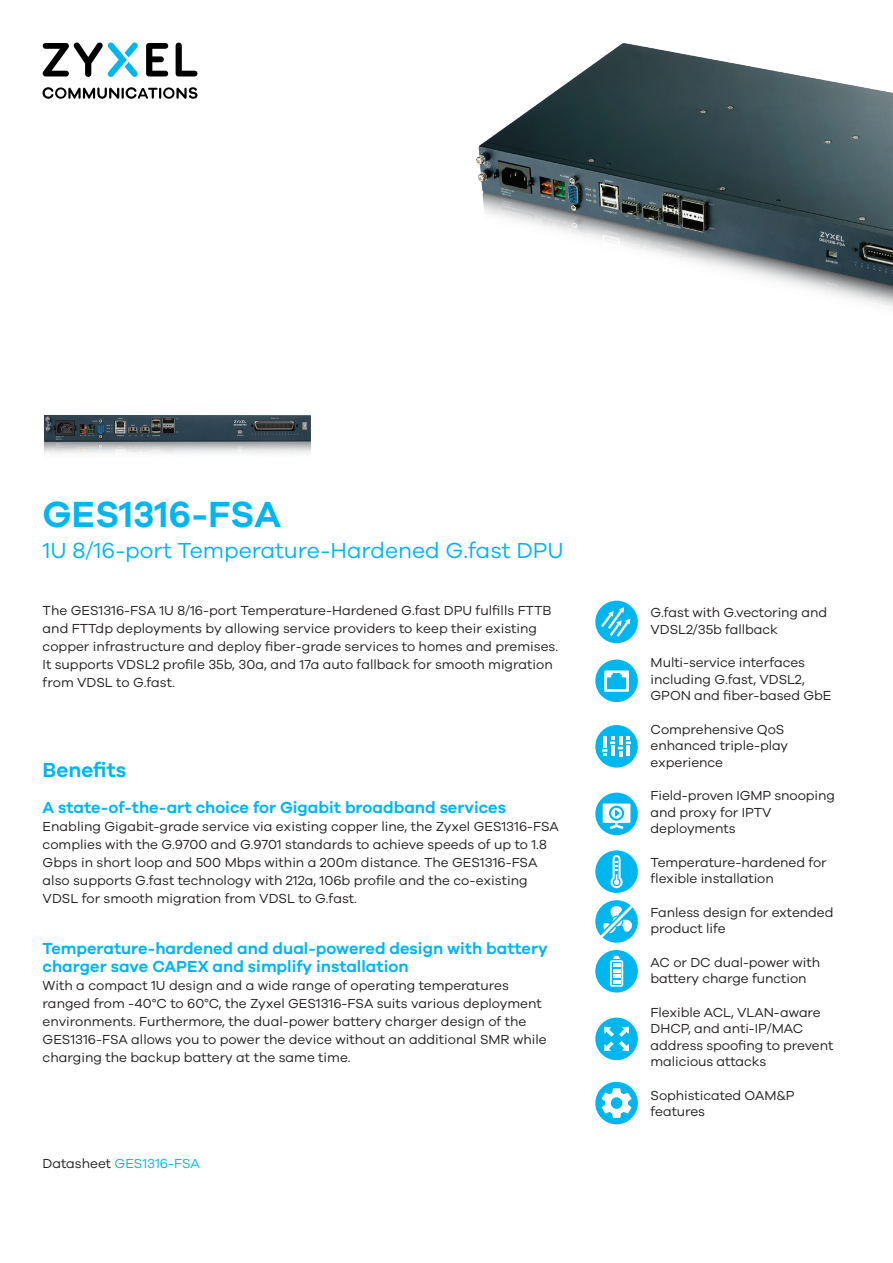
<style>
.page{position:relative;width:893px;height:1263px;background:#fff}
.page>*{position:absolute;margin:0;border:0;box-sizing:border-box;transform-origin:0 0}
.t1{font:600 37.5px "Galano Grotesque";color:#00b6ef}
.t2{font:22.5px "Galano Grotesque";color:#00b6ef}
.brand_2_0_intro_bene{font:600 21px "Galano Grotesque";color:#00b6ef}
.brand_2_0_intro_bene-2{font:600 16.5px/18px "Galano Grotesque";color:#00b6ef}
.brand_2_0_intro_bene-3{font:13.5px/18px "Galano Grotesque";color:#231f20}
.brand_2_0_features{font:13.5px/16.5px "Galano Grotesque";letter-spacing:-.005em;color:#231f20}
.t3{font:13.5px "Galano Grotesque";color:#00b6ef}
.s1{color:#231f20}
</style>
<div class="page">
<svg style="left:176px;top:43px;width:21px;height:33px"></svg>
<svg style="left:146px;top:43px;width:22px;height:33px"></svg>
<svg style="left:42px;top:42px;width:96px;height:35px"></svg>
<svg style="left:43px;top:87px;width:154px;height:12px"></svg>
<img style="left:44px;top:415px;width:267px;height:39px">
<img style="left:476px;top:43px;width:417px;height:264px">
<div style="left:595px;top:601px;width:43px;height:42px;background:#00b6ef;border-radius:50%"></div>
<svg style="left:601px;top:607px;width:29px;height:30px"></svg>
<div style="left:595px;top:725px;width:43px;height:42px;background:#00b6ef;border-radius:50%"></div>
<svg style="left:602px;top:736px;width:29px;height:20px"></svg>
<div style="left:595px;top:793px;width:43px;height:42px;background:#00b6ef;border-radius:50%"></div>
<svg style="left:603px;top:803px;width:27px;height:26px"></svg>
<div style="left:595px;top:850px;width:43px;height:43px;background:#00b6ef;border-radius:50%"></div>
<svg style="left:610px;top:855px;width:13px;height:33px"></svg>
<div style="left:595px;top:1017px;width:43px;height:43px;background:#00b6ef;border-radius:50%"></div>
<svg style="left:604px;top:1027px;width:25px;height:24px"></svg>
<div style="left:595px;top:950px;width:43px;height:42px;background:#00b6ef;border-radius:50%"></div>
<svg style="left:610px;top:956px;width:13px;height:31px"></svg>
<div style="left:595px;top:659px;width:43px;height:43px;background:#00b6ef;border-radius:50%"></div>
<svg style="left:604px;top:670px;width:25px;height:22px"></svg>
<div style="left:595px;top:1082px;width:43px;height:42px;background:#00b6ef;border-radius:50%"></div>
<svg style="left:602px;top:1088px;width:29px;height:30px"></svg>
<div style="left:595px;top:900px;width:43px;height:43px;background:#00b6ef;border-radius:50%"></div>
<svg style="left:601px;top:905px;width:31px;height:32px"></svg>
<p class="t1" style="left:42px;top:491px;width:240px">GES1316-FSA</p>
<p class="t2" style="left:42px;top:537px;width:523px">1U 8/16-port Temperature-Hardened G.fast DPU</p>
<p class="brand_2_0_intro_bene-3" style="left:43px;top:601px;width:517px">The GES1316-FSA 1U 8/16-port Temperature-Hardened G.fast DPU fulfills FTTB and FTTdp deployments by allowing service providers to keep their existing copper infrastructure and deploy fiber-grade services to homes and premises.<br>It supports VDSL2 profile 35b, 30a, and 17a auto fallback for smooth migration from VDSL to G.fast.</p>
<p class="brand_2_0_intro_bene" style="left:43px;top:757px;width:85px">Benefits</p>
<p class="brand_2_0_intro_bene-2" style="left:43px;top:798px;width:465px">A state-of-the-art choice for Gigabit broadband services</p>
<p class="brand_2_0_intro_bene-3" style="left:43px;top:817px;width:518px">Enabling Gigabit-grade service via existing copper line, the Zyxel GES1316-FSA complies with the G.9700 and G.9701 standards to achieve speeds of up to 1.8<br>Gbps in short loop and 500 Mbps within a 200m distance. The GES1316-FSA also supports G.fast technology with 212a, 106b profile and the co-existing VDSL for smooth migration from VDSL to G.fast.</p>
<p class="brand_2_0_intro_bene-2" style="left:43px;top:939px;width:507px">Temperature-hardened and dual-powered design with battery charger save CAPEX and simplify installation</p>
<p class="brand_2_0_intro_bene-3" style="left:43px;top:976px;width:506px">With a compact 1U design and a wide range of operating temperatures ranged from -40°C to 60°C, the Zyxel GES1316-FSA suits various deployment environments. Furthermore, the dual-power battery charger design of the GES1316-FSA allows you to power the device without an additional SMR while charging the backup battery at the same time.</p>
<p class="t3" style="left:42px;top:1155px;width:159px"><span class="s1">Datasheet</span> GES1316-FSA</p>
<p class="brand_2_0_features" style="left:651px;top:604px;width:178px">G.fast with G.vectoring and<br>VDSL2/35b fallback</p>
<p class="brand_2_0_features" style="left:651px;top:654px;width:182px">Multi-service interfaces including G.fast, VDSL2,<br>GPON and fiber-based GbE</p>
<p class="brand_2_0_features" style="left:651px;top:721px;width:139px">Comprehensive QoS enhanced triple-play experience</p>
<p class="brand_2_0_features" style="left:651px;top:787px;width:186px">Field-proven IGMP snooping and proxy for IPTV deployments</p>
<p class="brand_2_0_features" style="left:651px;top:854px;width:178px">Temperature-hardened for flexible installation</p>
<p class="brand_2_0_features" style="left:651px;top:904px;width:184px">Fanless design for extended product life</p>
<p class="brand_2_0_features" style="left:651px;top:954px;width:171px">AC or DC dual-power with battery charge function</p>
<p class="brand_2_0_features" style="left:651px;top:1004px;width:184px">Flexible ACL, VLAN-aware<br>DHCP, and anti-IP/MAC address spoofing to prevent malicious attacks</p>
<p class="brand_2_0_features" style="left:651px;top:1087px;width:146px">Sophisticated OAM&amp;P features</p>
</div>
